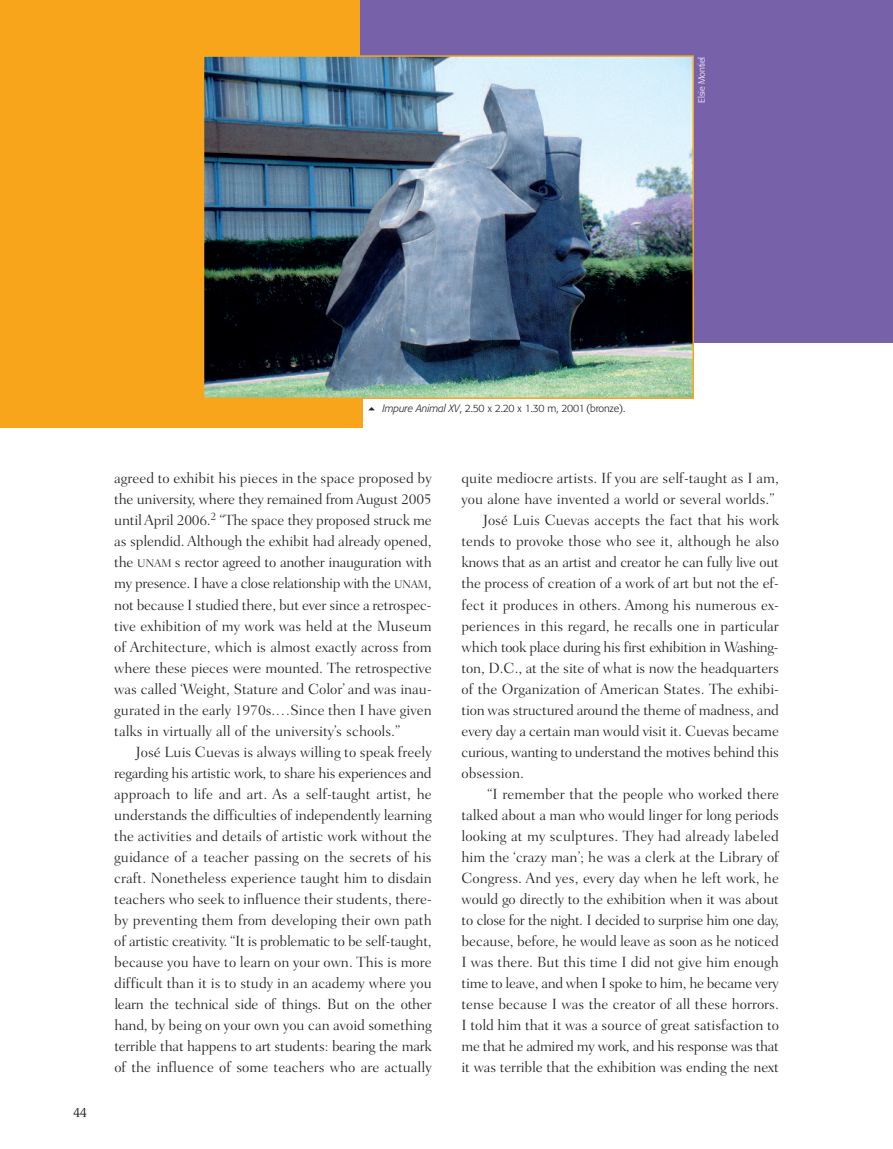
<style>
.page{position:relative;width:893px;height:1149px;background:#fff}
.page>*{position:absolute;margin:0;border:0;box-sizing:border-box;transform-origin:0 0}
.t1{font:300 15px/21px "Fairfield LH";color:#231f20;text-align:justify}
.t2{font:300 15px "Fairfield LH";letter-spacing:-.02em;color:#231f20}
.t3{font:300 15px "Fairfield LH";letter-spacing:-.025em;color:#231f20}
.t4{font:300 15px "Fairfield LH";letter-spacing:-.03em;color:#231f20}
.t5{font:13.5px "Slimbach";color:#231f20}
.t6{font:300 10.5px "Formata";letter-spacing:-.02em;color:#231f20}
.t7{font:300 9px "Formata";letter-spacing:-.015em;color:#fff}
.s1{font-style:italic}
.s2{font-size:11.25px}
</style>
<div class="page">
<div style="left:0;top:0;width:362px;height:428px;background:#f9a51b"></div>
<div style="left:360px;top:0;width:533px;height:343px;background:#7761a9"></div>
<img style="left:206px;top:58px;width:485px;height:338px">
<div style="left:203px;top:55px;width:491px;height:344px;border:2px solid #f9a51b"></div>
<p class="t7" style="left:698px;top:103px;width:47px;rotate:-90deg">Elsie Montiel</p>
<p class="t5" style="left:74px;top:1106px;width:15px">44</p>
<p class="t6" style="left:383px;top:403px;width:244px"><span class="s1">Impure Animal XV</span>, 2.50 x 2.20 x 1.30 m, 2001(bronze).</p>
<p class="t1" style="left:114px;top:469px;width:319px">agreed to exhibit his pieces in the space proposed by the university, where they remained from August 2005 until April 2006.<sup>2</sup> “The space they proposed struck me as splendid. Although the exhibit had already opened, the <span class="s2">UNAM</span> s rector agreed to another inauguration with my presence. I have a close relationship with the <span class="s2">UNAM</span>, not because I studied there, but ever since a retrospec&shy;tive exhibition of my work was held at the Museum of Architecture, which is almost exactly across from where these pieces were mounted. The retrospective was called ‘Weight, Stature and Color’ and was inau&shy;gurated in the early 1970s.…Since then I have given talks in virtually all of the university’s schools.”</p>
<p class="t1" style="left:114px;top:742px;width:319px;text-indent:21px">José Luis Cuevas is always willing to speak freely regarding his artistic work, to share his experiences and approach to life and art. As a self-taught artist, he understands the difficulties of independently learning the activities and details of artistic work without the guidance of a teacher passing on the secrets of his craft. Nonetheless experience taught him to disdain teachers who seek to influence their students, there&shy;by preventing them from developing their own path of artistic creativity. “It is problematic to be self-taught, because you have to learn on your own. This is more difficult than it is to study in an academy where you learn the technical side of things. But on the other hand, by being on your own you can avoid something terrible that happens to art students: bearing the mark of the influence of some teachers who are actually</p>
<p class="t1" style="left:462px;top:469px;width:319px">quite mediocre artists. If you are self-taught as I am,</p>
<p class="t1" style="left:462px;top:490px;width:314px">you alone have invented a world or several worlds.”</p>
<p class="t1" style="left:483px;top:511px;width:298px">José Luis Cuevas accepts the fact that his work</p>
<p class="t1" style="left:462px;top:532px;width:319px">tends to provoke those who see it, although he also</p>
<p class="t2" style="left:462px;top:556px;width:319px">knows that as an artist and creator he can fully live out</p>
<p class="t1" style="left:462px;top:574px;width:319px">the process of creation of a work of art but not the ef-</p>
<p class="t1" style="left:462px;top:595px;width:319px">fect it produces in others. Among his numerous ex-</p>
<p class="t1" style="left:462px;top:616px;width:319px">periences in this regard, he recalls one in particular</p>
<p class="t3" style="left:462px;top:640px;width:319px">which took place during his first exhibition in Washing-</p>
<p class="t1" style="left:462px;top:658px;width:319px">ton, D.C., at the site of what is now the headquarters</p>
<p class="t1" style="left:462px;top:679px;width:319px">of the Organization of American States. The exhibi-</p>
<p class="t1" style="left:462px;top:700px;width:319px">tion was structured around the theme of madness, and</p>
<p class="t1" style="left:462px;top:721px;width:319px">every day a certain man would visit it. Cuevas became</p>
<p class="t2" style="left:462px;top:745px;width:319px">curious, wanting to understand the motives behind this</p>
<p class="t1" style="left:462px;top:763px;width:64px">obsession.</p>
<p class="t1" style="left:487px;top:784px;width:293px">“I remember that the people who worked there</p>
<p class="t1" style="left:462px;top:805px;width:319px">talked about a man who would linger for long periods</p>
<p class="t1" style="left:462px;top:826px;width:319px">looking at my sculptures. They had already labeled</p>
<p class="t1" style="left:462px;top:847px;width:319px">him the ‘crazy man’; he was a clerk at the Library of</p>
<p class="t1" style="left:462px;top:868px;width:319px">Congress. And yes, every day when he left work, he</p>
<p class="t1" style="left:462px;top:889px;width:319px">would go directly to the exhibition when it was about</p>
<p class="t4" style="left:462px;top:913px;width:319px">to close for the night. I decided to surprise him one day,</p>
<p class="t1" style="left:462px;top:931px;width:319px">because, before, he would leave as soon as he noticed</p>
<p class="t1" style="left:462px;top:952px;width:319px">I was there. But this time I did not give him enough</p>
<p class="t2" style="left:462px;top:976px;width:319px">time to leave, and when I spoke to him, he became very</p>
<p class="t1" style="left:462px;top:994px;width:319px">tense because I was the creator of all these horrors.</p>
<p class="t1" style="left:462px;top:1015px;width:319px">I told him that it was a source of great satisfaction to</p>
<p class="t3" style="left:462px;top:1039px;width:319px">me that he admired my work, and his response was that</p>
<p class="t1" style="left:462px;top:1057px;width:319px">it was terrible that the exhibition was ending the next</p>
</div>
